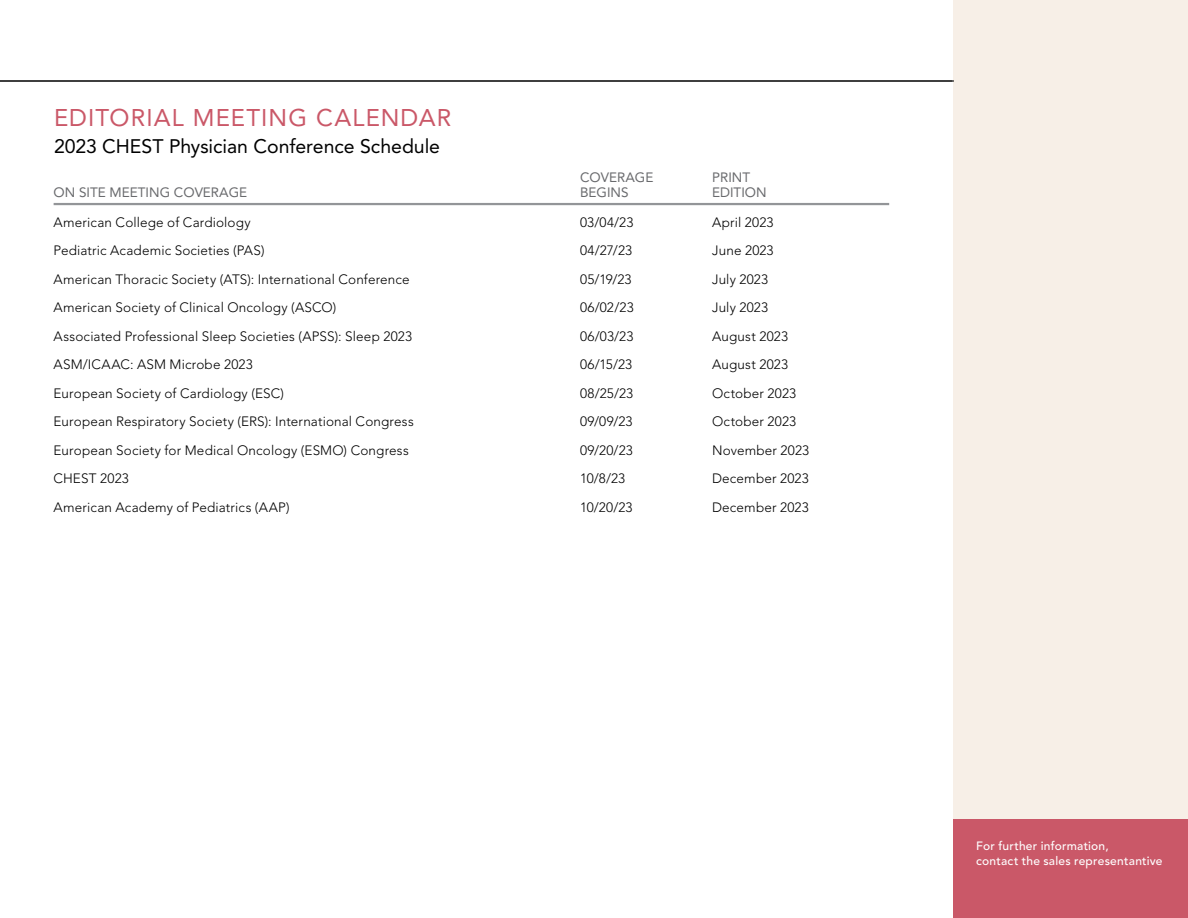
<style>
.page{position:relative;width:1188px;height:918px;background:#fff}
.page>*{position:absolute;margin:0;border:0;box-sizing:border-box;transform-origin:0 0}
.t1{font:24px "Avenir LT Std";letter-spacing:.045em;color:#ca5868}
.t2{font:19.5px "Avenir LT Std";letter-spacing:-.005em;color:#000}
.t3{font:300 13.5px "Avenir LT Std";letter-spacing:.01em;color:#000}
.t4{font:13.5px "Avenir LT Std";color:#696a6d}
.t5{font:500 12px/15px "Avenir LT Std";letter-spacing:.02em;color:#fff}
</style>
<div class="page">
<div style="left:953px;top:0;width:235px;height:918px;background:#f7efe7"></div>
<div style="left:953px;top:819px;width:235px;height:99px;background:#ca5868"></div>
<hr style="left:0;top:81px;width:954px;height:1px;background:#000">
<hr style="left:54px;top:203px;width:835px;height:2px;background:#939598">
<h1 class="t1" style="left:54px;top:104px;width:399px">EDITORIAL MEETING CALENDAR</h1>
<h2 class="t2" style="left:54px;top:135px;width:388px">2023 CHEST Physician Conference Schedule</h2>
<p class="t4" style="left:580px;top:169px;width:75px">COVERAGE</p>
<p class="t4" style="left:712px;top:169px;width:40px">PRINT</p>
<p class="t4" style="left:54px;top:184px;width:195px">ON SITE MEETING COVERAGE</p>
<p class="t4" style="left:580px;top:184px;width:50px">BEGINS</p>
<p class="t4" style="left:712px;top:184px;width:56px">EDITION</p>
<p class="t3" style="left:54px;top:214px;width:198px">American College of Cardiology</p>
<p class="t3" style="left:580px;top:214px;width:55px">03/04/23</p>
<p class="t3" style="left:712px;top:214px;width:63px">April 2023</p>
<p class="t3" style="left:54px;top:243px;width:212px">Pediatric Academic Societies (PAS)</p>
<p class="t3" style="left:580px;top:243px;width:54px">04/27/23</p>
<p class="t3" style="left:712px;top:243px;width:63px">June 2023</p>
<p class="t3" style="left:54px;top:271px;width:358px">American Thoracic Society (ATS): International Conference</p>
<p class="t3" style="left:580px;top:271px;width:53px">05/19/23</p>
<p class="t3" style="left:712px;top:271px;width:58px">July 2023</p>
<p class="t3" style="left:54px;top:300px;width:284px">American Society of Clinical Oncology (ASCO)</p>
<p class="t3" style="left:580px;top:300px;width:55px">06/02/23</p>
<p class="t3" style="left:712px;top:300px;width:58px">July 2023</p>
<p class="t3" style="left:54px;top:328px;width:360px">Associated Professional Sleep Societies (APSS): Sleep 2023</p>
<p class="t3" style="left:580px;top:328px;width:55px">06/03/23</p>
<p class="t3" style="left:712px;top:328px;width:77px">August 2023</p>
<p class="t3" style="left:54px;top:357px;width:201px">ASM/ICAAC: ASM Microbe 2023</p>
<p class="t3" style="left:580px;top:357px;width:54px">06/15/23</p>
<p class="t3" style="left:712px;top:357px;width:77px">August 2023</p>
<p class="t3" style="left:54px;top:385px;width:232px">European Society of Cardiology (ESC)</p>
<p class="t3" style="left:580px;top:385px;width:55px">08/25/23</p>
<p class="t3" style="left:712px;top:385px;width:86px">October 2023</p>
<p class="t3" style="left:54px;top:414px;width:362px">European Respiratory Society (ERS): International Congress</p>
<p class="t3" style="left:580px;top:414px;width:54px">09/09/23</p>
<p class="t3" style="left:712px;top:414px;width:86px">October 2023</p>
<p class="t3" style="left:54px;top:442px;width:357px">European Society for Medical Oncology (ESMO) Congress</p>
<p class="t3" style="left:580px;top:442px;width:54px">09/20/23</p>
<p class="t3" style="left:712px;top:442px;width:99px">November 2023</p>
<p class="t3" style="left:54px;top:471px;width:77px">CHEST 2023</p>
<p class="t3" style="left:580px;top:471px;width:47px">10/8/23</p>
<p class="t3" style="left:712px;top:471px;width:98px">December 2023</p>
<p class="t3" style="left:54px;top:499px;width:237px">American Academy of Pediatrics (AAP)</p>
<p class="t3" style="left:580px;top:499px;width:54px">10/20/23</p>
<p class="t3" style="left:712px;top:499px;width:98px">December 2023</p>
<p class="t5" style="left:976px;top:838px;width:188px">For further information,<br>contact the sales representantive</p>
</div>
